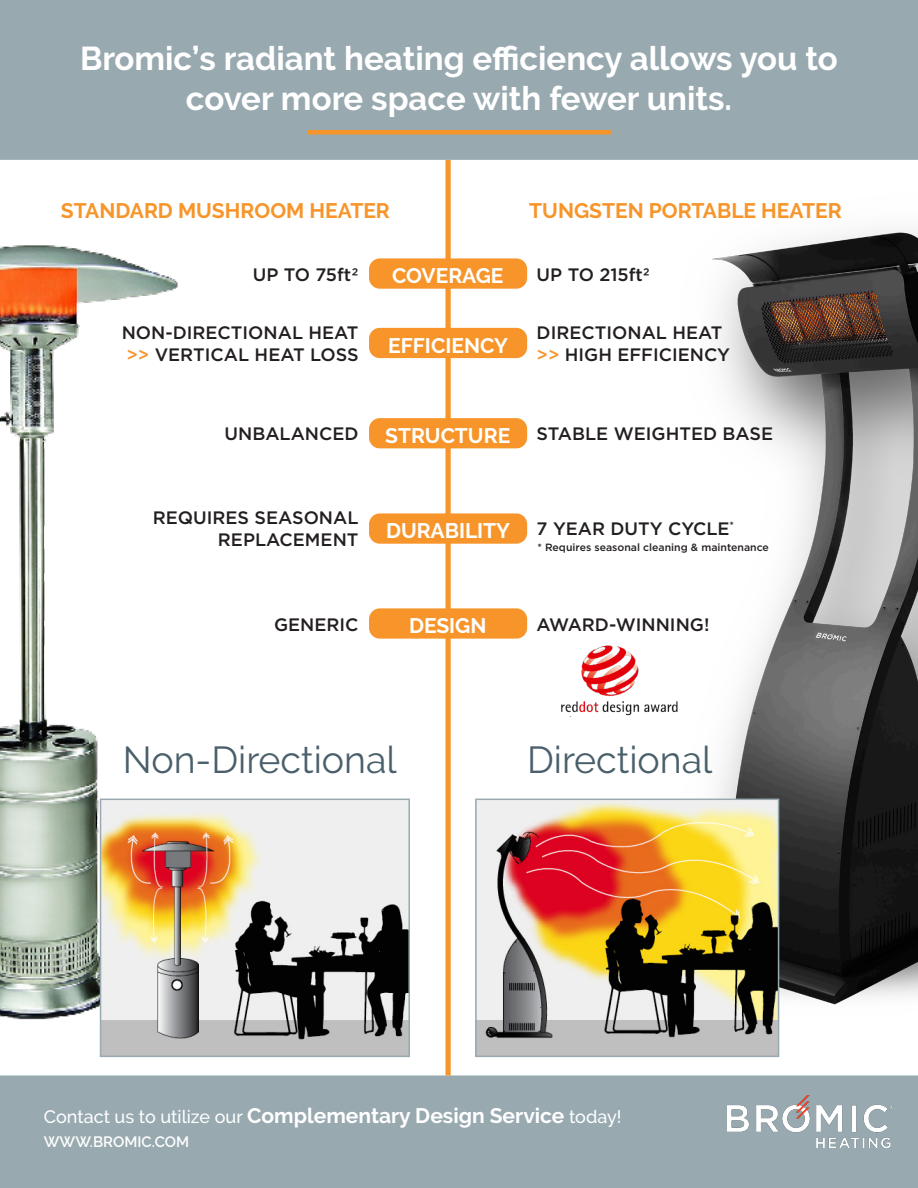
<style>
.page{position:relative;width:918px;height:1188px;background:#98a9b0}
.page>*{position:absolute;margin:0;border:0;box-sizing:border-box;transform-origin:0 0}
.t1{font:37.5px "Raleway";color:#495f6a}
.t2{font:700 33px/39.6px "Raleway";color:#fff;text-align:center}
.t3{font:700 21px "Raleway";color:#f7952a}
.t4{font:700 21px "Raleway";color:#fff}
.t5{font:500 18px "Gotham";color:#231f20}
.t6{font:500 18px "Raleway";color:#fff}
.t7{font:600 15px "Raleway";color:#fff}
.t8{font:500 10.5px "Gotham";color:#231f20}
.s1{color:#f7952a}
.s2{font-weight:700;font-size:21px}
</style>
<div class="page">
<hr style="left:307px;top:130px;width:304px;height:4px;background:#f7952a">
<img style="left:728px;top:1095px;width:165px;height:52px">
<div style="left:2px;top:162px;width:914px;height:911px;background:#fff"></div>
<div style="left:445px;top:160px;width:6px;height:915px;background:#f7952a"></div>
<div style="left:369px;top:258px;width:158px;height:31px;background:#f7952a;border-radius:11px"></div>
<div style="left:369px;top:328px;width:158px;height:30px;background:#f7952a;border-radius:11px"></div>
<div style="left:369px;top:418px;width:158px;height:30px;background:#f7952a;border-radius:11px"></div>
<div style="left:369px;top:513px;width:158px;height:31px;background:#f7952a;border-radius:11px"></div>
<div style="left:369px;top:608px;width:158px;height:31px;background:#f7952a;border-radius:11px"></div>
<img style="left:644px;top:159px;width:274px;height:883px">
<img style="left:561px;top:704px;width:121px;height:12px">
<img style="left:574px;top:639px;width:120px;height:66px">
<img style="left:478px;top:802px;width:298px;height:252px">
<div style="left:475px;top:799px;width:304px;height:258px;border:2px solid #98a9b0"></div>
<img style="left:0;top:214px;width:192px;height:826px">
<img style="left:103px;top:802px;width:304px;height:252px">
<div style="left:100px;top:799px;width:310px;height:258px;border:2px solid #98a9b0"></div>
<p class="t2" style="left:80px;top:39px;width:759px">Bromic’s radiant heating efficiency allows you to cover more space with fewer units.</p>
<p class="t3" style="left:61px;top:198px;width:330px">STANDARD MUSHROOM HEATER</p>
<p class="t3" style="left:529px;top:198px;width:314px">TUNGSTEN PORTABLE HEATER</p>
<p class="t5" style="left:253px;top:263px;width:107px">UP TO 75ft2</p>
<p class="t4" style="left:392px;top:264px;width:113px">COVERAGE</p>
<p class="t5" style="left:537px;top:263px;width:115px">UP TO 215ft2</p>
<p class="t5" style="left:122px;top:321px;width:238px">NON-DIRECTIONAL HEAT</p>
<p class="t5" style="left:127px;top:343px;width:234px"><span class="s1">&gt;&gt;</span> VERTICAL HEAT LOSS</p>
<p class="t4" style="left:388px;top:333px;width:121px">EFFICIENCY</p>
<p class="t5" style="left:537px;top:321px;width:187px">DIRECTIONAL HEAT</p>
<p class="t5" style="left:537px;top:343px;width:195px"><span class="s1">&gt;&gt;</span> HIGH EFFICIENCY</p>
<p class="t5" style="left:224px;top:422px;width:136px">UNBALANCED</p>
<p class="t4" style="left:385px;top:424px;width:127px">STRUCTURE</p>
<p class="t5" style="left:537px;top:422px;width:238px">STABLE WEIGHTED BASE</p>
<p class="t5" style="left:153px;top:506px;width:207px">REQUIRES SEASONAL</p>
<p class="t5" style="left:218px;top:527px;width:142px">REPLACEMENT</p>
<p class="t5" style="left:274px;top:613px;width:86px">GENERIC</p>
<p class="t4" style="left:386px;top:519px;width:126px">DURABILITY</p>
<p class="t4" style="left:409px;top:614px;width:79px">DESIGN</p>
<p class="t5" style="left:537px;top:517px;width:199px">7 YEAR DUTY CYCLE<sup>*</sup></p>
<p class="t8" style="left:537px;top:541px;width:233px">* Requires seasonal cleaning &amp; maintenance</p>
<p class="t5" style="left:537px;top:613px;width:174px">AWARD-WINNING!</p>
<p class="t1" style="left:123px;top:738px;width:276px">Non-Directional</p>
<p class="t1" style="left:527px;top:738px;width:187px">Directional</p>
<p class="t6" style="left:44px;top:1106px;width:579px">Contact us to utilize our <span class="s2">Complementary Design Service</span> today!</p>
<p class="t7" style="left:44px;top:1133px;width:147px">WWW.BROMIC.COM</p>
</div>
